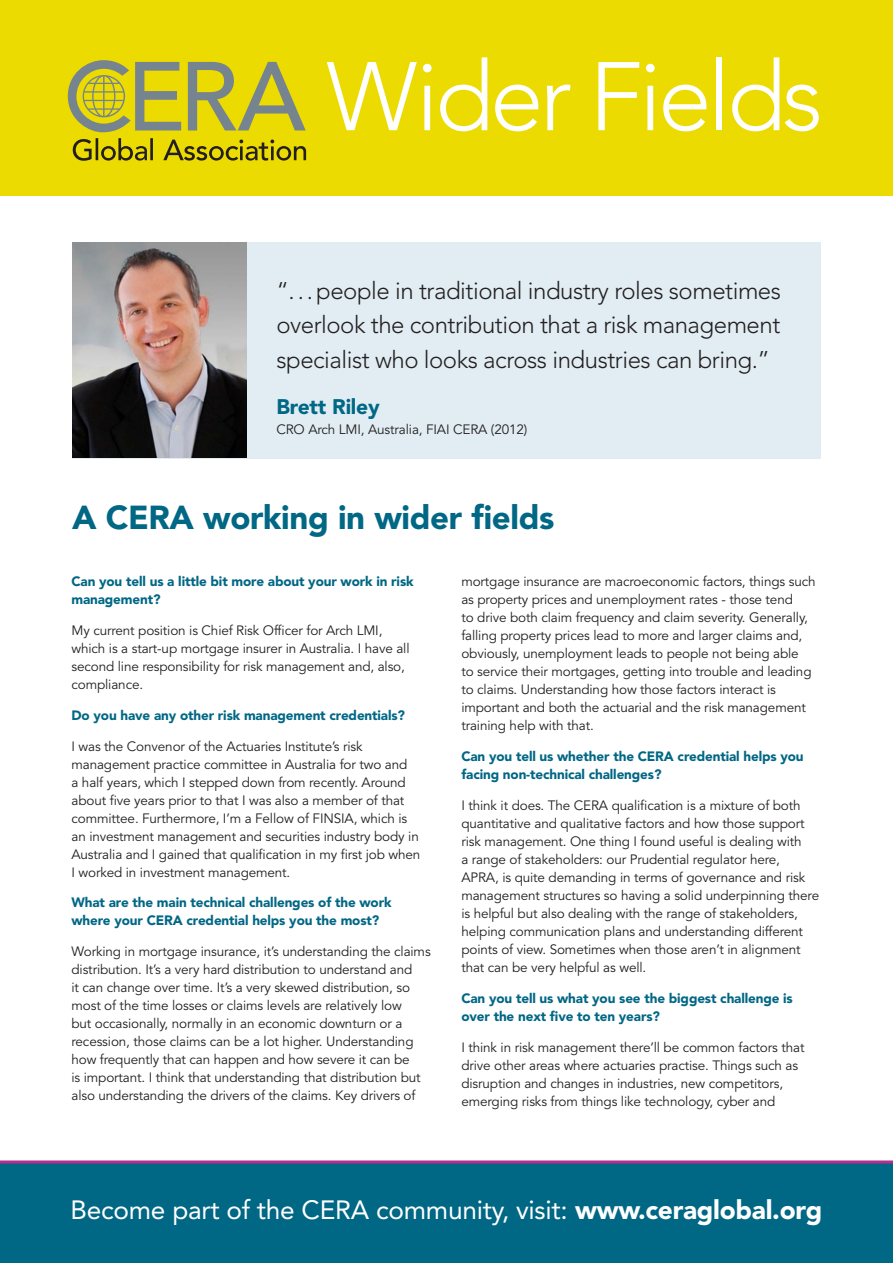
<style>
.page{position:relative;width:893px;height:1263px;background:#fff}
.page>*{position:absolute;margin:0;border:0;box-sizing:border-box;transform-origin:0 0}
.Body_copy{font:300 96.3px "Avenir LT Std";letter-spacing:-.04em;color:#fff}
.Body_copy-2{font:900 33px "Avenir LT Std";letter-spacing:-.01em;color:#006785}
.Subtitles{font:26.25px "Avenir LT Std";letter-spacing:-.01em;color:#fff}
.Subtitles-2{font:300 24px/34.5px "Avenir LT Std";letter-spacing:-.02em;color:#231f20;text-align:justify}
.Subtitles-3{font:900 21px "Avenir LT Std";letter-spacing:-.01em;color:#006785}
.Body_copy-3{font:13.5px/18px "Avenir LT Std";letter-spacing:-.01em;color:#231f20}
.small_Subtitles{font:900 13.5px/18px "Avenir LT Std";letter-spacing:-.01em;color:#006785}
.Subtitles-4{font:13.5px "Avenir LT Std";letter-spacing:-.01em;color:#231f20}
.s1{font-weight:900}
</style>
<div class="page">
<div style="left:72px;top:242px;width:749px;height:216px;background:#e1edf3"></div>
<div style="left:0;top:0;width:893px;height:196px;background:#ebdb01"></div>
<svg style="left:68px;top:60px;width:238px;height:101px"></svg>
<div style="left:0;top:1163px;width:893px;height:100px;background:#006785"></div>
<hr style="left:0;top:1160px;width:893px;height:3px;background:#b72d92">
<img style="left:72px;top:243px;width:175px;height:214px">
<p class="Body_copy" style="left:326px;top:40px;width:498px">Wider Fields</p>
<p class="Subtitles-2" style="left:276px;top:273px;width:506px">“...people in traditional industry roles sometimes overlook the contribution that a risk management specialist who looks across industries can bring.”</p>
<p class="Subtitles-3" style="left:276px;top:394px;width:105px">Brett Riley</p>
<p class="Subtitles-4" style="left:276px;top:421px;width:252px">CRO Arch LMI, Australia, FIAI CERA (2012)</p>
<p class="Body_copy-2" style="left:72px;top:497px;width:484px">A CERA working in wider fields</p>
<p class="small_Subtitles" style="left:71px;top:573px;width:344px">Can you tell us a little bit more about your work in risk management?</p>
<p class="Body_copy-3" style="left:71px;top:622px;width:340px">My current position is Chief Risk Officer for Arch LMI, which is a start-up mortgage insurer in Australia. I have all second line responsibility for risk management and, also, compliance.</p>
<p class="small_Subtitles" style="left:71px;top:706px;width:335px">Do you have any other risk management credentials?</p>
<p class="Body_copy-3" style="left:71px;top:737px;width:350px">I was the Convenor of the Actuaries Institute’s risk management practice committee in Australia for two and<br>a half years, which I stepped down from recently. Around about five years prior to that I was also a member of that committee. Furthermore, I’m a Fellow of FINSIA, which is an investment management and securities industry body in Australia and I gained that qualification in my first job when I worked in investment management.</p>
<p class="small_Subtitles" style="left:71px;top:894px;width:322px">What are the main technical challenges of the work where your CERA credential helps you the most?</p>
<p class="Body_copy-3" style="left:71px;top:943px;width:361px">Working in mortgage insurance, it’s understanding the claims distribution. It’s a very hard distribution to understand and<br>it can change over time. It’s a very skewed distribution, so most of the time losses or claims levels are relatively low<br>but occasionally, normally in an economic downturn or a recession, those claims can be a lot higher. Understanding how frequently that can happen and how severe it can be<br>is important. I think that understanding that distribution but also understanding the drivers of the claims. Key drivers of</p>
<p class="Body_copy-3" style="left:461px;top:573px;width:356px">mortgage insurance are macroeconomic factors, things such as property prices and unemployment rates - those tend<br>to drive both claim frequency and claim severity. Generally, falling property prices lead to more and larger claims and, obviously, unemployment leads to people not being able<br>to service their mortgages, getting into trouble and leading to claims. Understanding how those factors interact is important and both the actuarial and the risk management training help with that.</p>
<p class="small_Subtitles" style="left:461px;top:747px;width:344px">Can you tell us whether the CERA credential helps you facing non-technical challenges?</p>
<p class="Body_copy-3" style="left:461px;top:797px;width:359px">I think it does. The CERA qualification is a mixture of both quantitative and qualitative factors and how those support risk management. One thing I found useful is dealing with<br>a range of stakeholders: our Prudential regulator here, APRA, is quite demanding in terms of governance and risk management structures so having a solid underpinning there is helpful but also dealing with the range of stakeholders, helping communication plans and understanding different points of view. Sometimes when those aren’t in alignment that can be very helpful as well.</p>
<p class="small_Subtitles" style="left:461px;top:989px;width:333px">Can you tell us what you see the biggest challenge is over the next five to ten years?</p>
<p class="Body_copy-3" style="left:461px;top:1038px;width:345px">I think in risk management there’ll be common factors that drive other areas where actuaries practise. Things such as disruption and changes in industries, new competitors, emerging risks from things like technology, cyber and</p>
<p class="Subtitles" style="left:71px;top:1194px;width:753px">Become part of the CERA community, visit: <span class="s1">www.ceraglobal.org</span></p>
</div>
